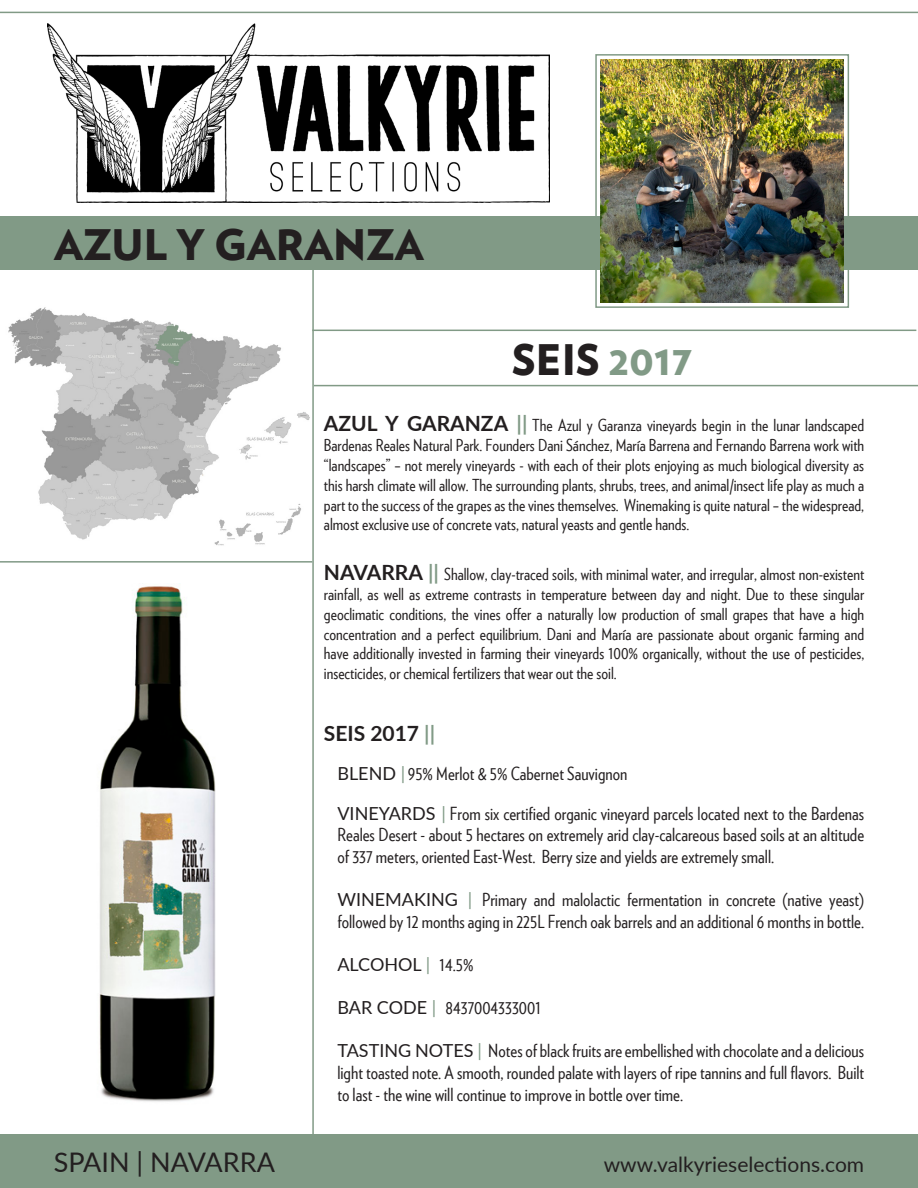
<style>
.page{position:relative;width:918px;height:1188px;background:#fff}
.page>*{position:absolute;margin:0;border:0;box-sizing:border-box;transform-origin:0 0}
.t1{font:900 42px "Verlag";color:#231f20}
.t2{font:27px "Lato";color:#231f20}
.t3{font:21px "Lato";color:#231f20}
.t4{font:700 21px "Lato";color:#231f20}
.t5{font:18px/21.6px "Verlag Condensed";color:#231f20;text-align:justify}
.t6{font:18px "Lato";color:#231f20}
.t7{font:16.5px/19.8px "Verlag Condensed";color:#231f20;text-align:justify}
.s1{color:#819a86}
.s2{font-family:"Lato";font-weight:700;font-size:21px}
.s3{font-family:"Lato";font-weight:700;font-size:21px;color:#819a86}
.s4{font-family:"Lato"}
.s5{font-family:"Lato";color:#819a86}
.s6{font-family:"Verlag Condensed"}
</style>
<div class="page">
<img style="left:47px;top:23px;width:502px;height:180px">
<img style="left:99px;top:583px;width:117px;height:519px">
<hr style="left:312px;top:216px;width:2px;height:972px;background:#819a86">
<div style="left:0;top:216px;width:918px;height:54px;background:#819a86"></div>
<img style="left:601px;top:59px;width:243px;height:243px">
<div style="left:1px;top:1134px;width:917px;height:54px;background:#819a86"></div>
<hr style="left:0;top:561px;width:312px;height:2px;background:#819a86">
<img style="left:8px;top:307px;width:302px;height:239px">
<div style="left:595px;top:54px;width:254px;height:254px;border:2px solid #819a86"></div>
<hr style="left:312px;top:330px;width:604px;height:1px;background:#819a86">
<hr style="left:314px;top:385px;width:604px;height:1px;background:#819a86">
<hr style="left:0;top:12px;width:918px;height:1px;background:#819a86">
<p class="t1" style="left:54px;top:210px;width:371px">AZUL Y GARANZA</p>
<p class="t1" style="left:512px;top:325px;width:182px">SEIS <span class="s1">2017</span></p>
<p class="t7" style="left:324px;top:415px;width:542px"><span class="s2">AZUL Y GARANZA</span> <span class="s3">||</span> The Azul y Garanza vineyards begin in the lunar landscaped Bardenas Reales Natural Park. Founders Dani Sánchez, María Barrena and Fernando Barrena work with “landscapes” – not merely vineyards - with each of their plots enjoying as much biological diversity as this harsh climate will allow. The surrounding plants, shrubs, trees, and animal/insect life play as much a part to the success of the grapes as the vines themselves. Winemaking is quite natural – the widespread, almost exclusive use of concrete vats, natural yeasts and gentle hands.</p>
<p class="t7" style="left:324px;top:564px;width:542px"><span class="s2">NAVARRA</span> <span class="s3">||</span> Shallow, clay-traced soils, with minimal water, and irregular, almost non-existent rainfall, as well as extreme contrasts in temperature between day and night. Due to these singular geoclimatic conditions, the vines offer a naturally low production of small grapes that have a high concentration and a perfect equilibrium. Dani and María are passionate about organic farming and have additionally invested in farming their vineyards 100% organically, without the use of pesticides, insecticides, or chemical fertilizers that wear out the soil.</p>
<p class="t4" style="left:324px;top:717px;width:113px">SEIS 2017 <span class="s1">||</span></p>
<p class="t5" style="left:337px;top:762px;width:291px"><span class="s4">BLEND</span> <span class="s5">|</span> 95% Merlot &amp; 5% Cabernet Sauvignon</p>
<p class="t5" style="left:337px;top:802px;width:528px"><span class="s4">VINEYARDS</span> <span class="s5">|</span> From six certified organic vineyard parcels located next to the Bardenas Reales Desert - about 5 hectares on extremely arid clay-calcareous based soils at an altitude of 337 meters, oriented East-West. Berry size and yields are extremely small.</p>
<p class="t5" style="left:337px;top:888px;width:528px"><span class="s4">WINEMAKING</span> <span class="s5">|</span> Primary and malolactic fermentation in concrete (native yeast) followed by 12 months aging in 225L French oak barrels and an additional 6 months in bottle.</p>
<p class="t6" style="left:337px;top:952px;width:138px">ALCOHOL <span class="s1">|</span> <span class="s6">14.5%</span></p>
<p class="t5" style="left:337px;top:996px;width:205px"><span class="s4">BAR CODE</span> <span class="s5">|</span> 8437004333001</p>
<p class="t5" style="left:337px;top:1039px;width:528px"><span class="s4">TASTING NOTES</span> <span class="s5">|</span> Notes of black fruits are embellished with chocolate and a delicious light toasted note. A smooth, rounded palate with layers of ripe tannins and full flavors. Built to last - the wine will continue to improve in bottle over time.</p>
<p class="t2" style="left:54px;top:1143px;width:223px">SPAIN | NAVARRA</p>
<p class="t3" style="left:604px;top:1149px;width:262px">www.valkyrieselections.com</p>
</div>
